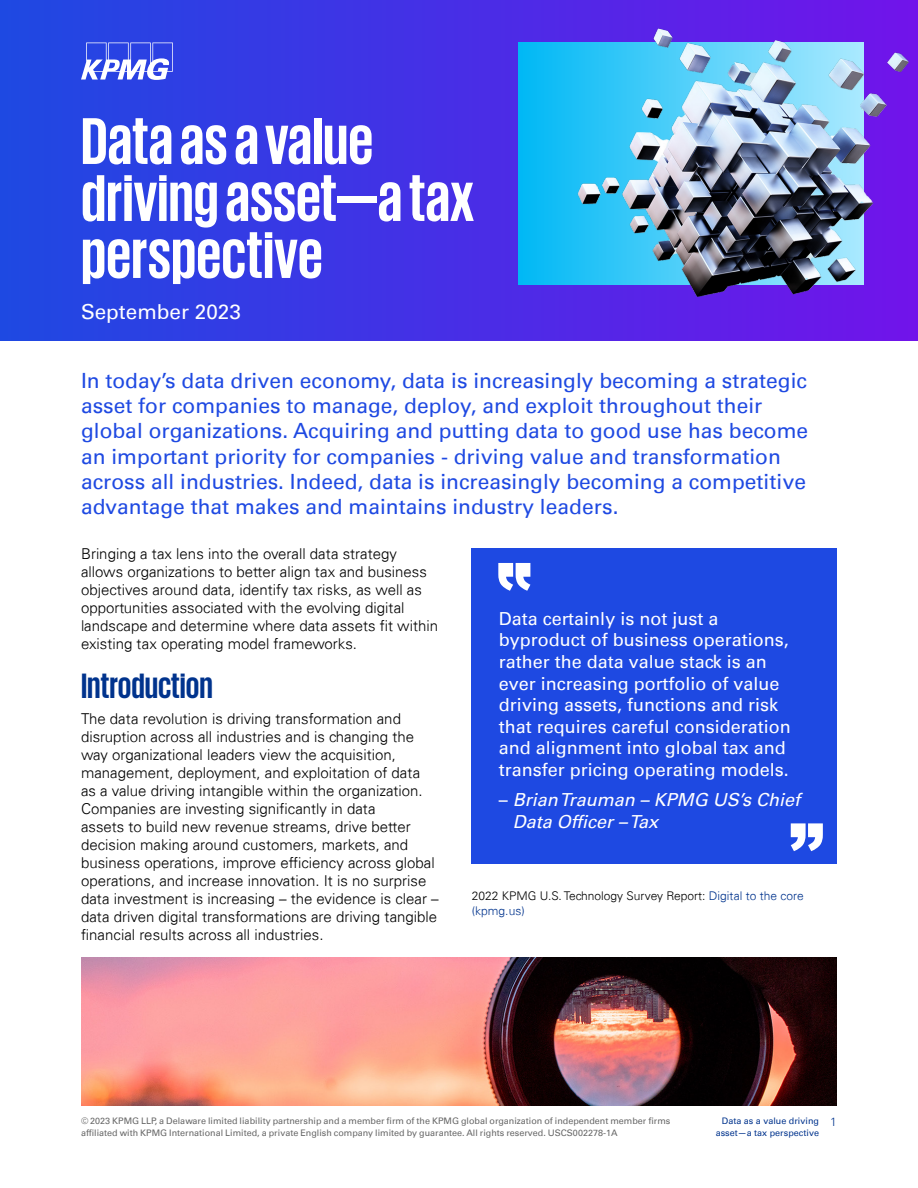
<style>
.page{position:relative;width:918px;height:1188px;background:#fff}
.page>*{position:absolute;margin:0;border:0;box-sizing:border-box;transform-origin:0 0}
.t1{font:700 67.5px/57px "KPMG";color:#fff}
.t2{font:700 36px "KPMG";color:#00338d}
.t3{font:21px/25.2px "Univers 55 Roman";color:#1e49e2}
.t4{font:20.7px "Univers 55 Roman";color:#fff}
.t5{font:18px/21.6px "Univers 55 Roman";color:#fff}
.t6{font:italic 18px/21.6px "Univers 55";color:#fff}
.t7{font:300 15px/18px "Univers 45";color:#000}
.t8{font:300 12px/15px "Univers 45";color:#000}
.t9{font:300 12px "Univers 45";color:#00338d}
.t10{font:9px/12px "Univers 55 Roman";color:#666}
.t11{font:9px/12px "Univers 55 Roman";color:#00338d;text-align:right}
.s1{font-family:"Univers 55 Roman";font-style:normal}
.s2{color:#00338d}
</style>
<div class="page">
<div style="left:0;top:0;width:918px;height:340px;background:linear-gradient(to right,#1e4ae2,#7114ea)"></div>
<svg style="left:81px;top:43px;width:92px;height:37px"></svg>
<svg style="left:519px;top:43px;width:59px;height:241px;background:#0ebcf5"></svg>
<img style="left:578px;top:28px;width:330px;height:269px">
<div style="left:472px;top:548px;width:365px;height:316px;background:#1e49e2"></div>
<svg style="left:498px;top:563px;width:32px;height:28px"></svg>
<img style="left:81px;top:957px;width:756px;height:149px">
<svg style="left:791px;top:823px;width:32px;height:28px"></svg>
<h1 class="t1" style="left:81px;top:110px;width:395px">Data as a value driving asset—a tax perspective</h1>
<h3 class="t4" style="left:81px;top:300px;width:161px">September 2023</h3>
<p class="t3" style="left:81px;top:368px;width:729px">In today’s data driven economy, data is increasingly becoming a strategic asset for companies to manage, deploy, and exploit throughout their global organizations. Acquiring and putting data to good use has become an important priority for companies - driving value and transformation across all industries. Indeed, data is increasingly becoming a competitive advantage that makes and maintains industry leaders.</p>
<p class="t7" style="left:81px;top:545px;width:359px">Bringing a tax lens into the overall data strategy allows organizations to better align tax and business objectives around data, identify tax risks, as well as opportunities associated with the evolving digital landscape and determine where data assets fit within existing tax operating model frameworks.</p>
<h2 class="t2" style="left:81px;top:667px;width:133px">Introduction</h2>
<p class="t7" style="left:81px;top:710px;width:359px">The data revolution is driving transformation and disruption across all industries and is changing the way organizational leaders view the acquisition, management, deployment, and exploitation of data as a value driving intangible within the organization.<br>Companies are investing significantly in data<br>assets to build new revenue streams, drive better decision making around customers, markets, and business operations, improve efficiency across global operations, and increase innovation. It is no surprise data investment is increasing – the evidence is clear – data driven digital transformations are driving tangible financial results across all industries.</p>
<p class="t5" style="left:499px;top:608px;width:294px">Data certainly is not just a byproduct of business operations, rather the data value stack is an ever increasing portfolio of value driving assets, functions and risk that requires careful consideration and alignment into global tax and transfer pricing operating models.</p>
<p class="t6" style="left:513px;top:789px;width:289px;text-indent:-14px"><span class="s1">–</span> Brian Trauman – KPMG US’s Chief<br>Data Officer – Tax</p>
<p class="t8" style="left:472px;top:888px;width:334px">2022 KPMG U.S. Technology Survey Report: <span class="s2">Digital to the core (kpmg.us)</span></p>
<p class="t10" style="left:81px;top:1115px;width:591px">© 2023 KPMG LLP, a Delaware limited liability partnership and a member firm of the KPMG global organization of independent member firms affiliated with KPMG International Limited, a private English company limited by guarantee. All rights reserved. USCS002278-1A</p>
<p class="t11" style="left:716px;top:1115px;width:105px">Data as a value driving asset—a tax perspective</p>
<p class="t9" style="left:830px;top:1115px;width:8px">1</p>
</div>
